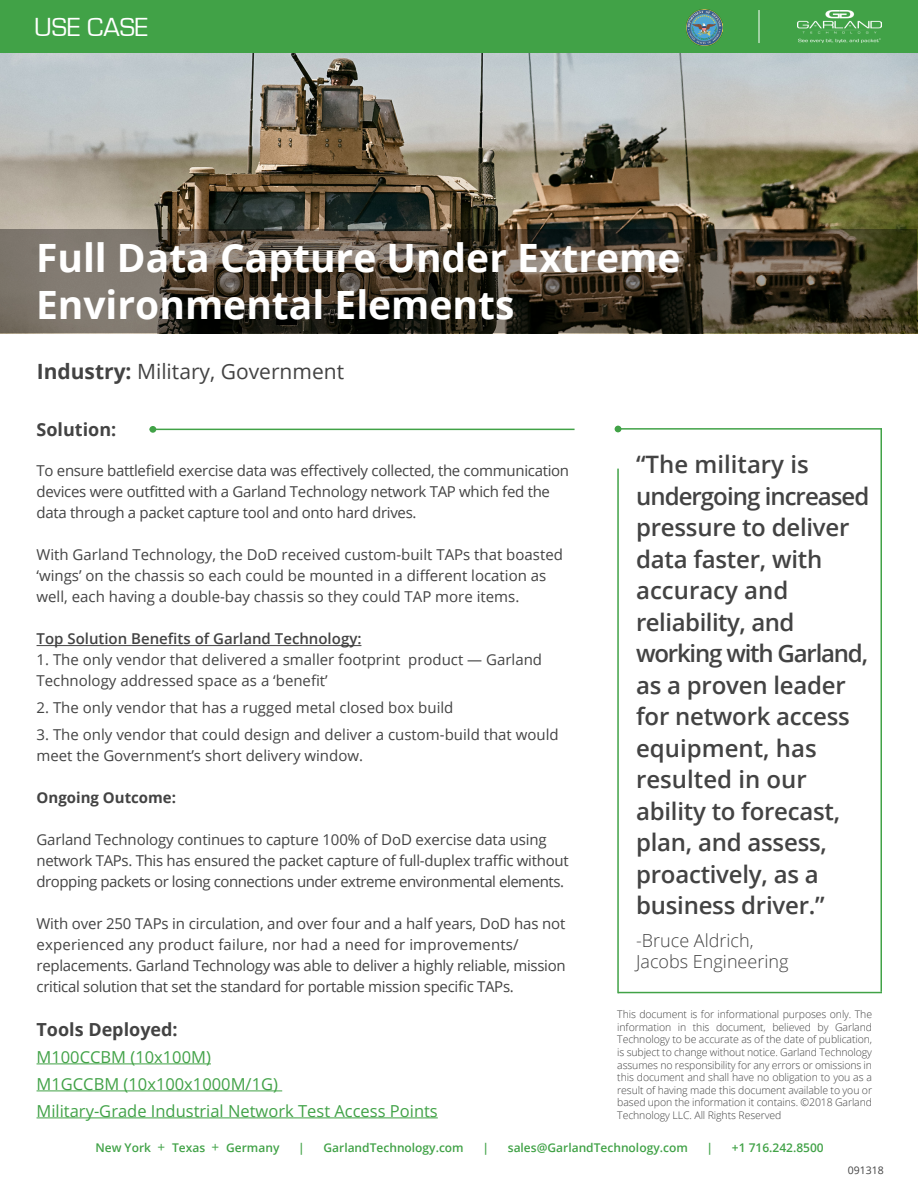
<style>
.page{position:relative;width:918px;height:1188px;background:#fff}
.page>*{position:absolute;margin:0;border:0;box-sizing:border-box;transform-origin:0 0}
.t1{font:700 39px/46.8px "Open Sans";color:#fff}
.t2{font:27px "Eurostile";color:#fff}
.t3{font:600 24px/31.5px "Open Sans";letter-spacing:-.01em;color:#434343}
.t4{font:21px "Open Sans";color:#434343}
.t5{font:300 18px/21px "Open Sans";color:#434343}
.t6{font:700 18px "Open Sans";color:#434343}
.t7{font:16.5px/27px "Open Sans";color:#41a247}
.t8{font:15px/21px "Open Sans";letter-spacing:-.01em;color:#434343}
.t9{font:600 15px "Open Sans";color:#434343}
.t10{font:700 15px "Open Sans";color:#434343}
.t11{font:600 12px "Open Sans";color:#41a247}
.t12{font:300 10.5px/12.6px "Open Sans";letter-spacing:-.01em;color:#434343;text-align:justify}
.t13{font:10.5px "Open Sans";color:#434343}
.s1{font-weight:700}
.s2{font-weight:400;font-size:13.5px}
</style>
<div class="page">
<img style="left:0;top:52px;width:917px;height:281px">
<hr style="left:37px;top:645px;width:324px;height:1px;background:#434343">
<hr style="left:37px;top:1063px;width:174px;height:1px;background:#41a247">
<hr style="left:37px;top:1090px;width:245px;height:1px;background:#41a247">
<hr style="left:37px;top:1117px;width:401px;height:1px;background:#41a247">
<div style="left:149px;top:426px;width:7px;height:7px;background:#41a247;border-radius:50%"></div>
<hr style="left:150px;top:429px;width:425px;height:1px;background:#41a247">
<hr style="left:618px;top:428px;width:264px;height:2px;background:#41a247">
<svg style="left:615px;top:426px;width:6px;height:6px"></svg>
<hr style="left:880px;top:428px;width:2px;height:564px;background:#41a247">
<hr style="left:618px;top:992px;width:264px;height:1px;background:#41a247">
<hr style="left:617px;top:469px;width:2px;height:524px;background:#41a247">
<svg style="left:1px;top:229px;width:916px;height:104px;background:#4c4437"></svg>
<div style="left:0;top:0;width:918px;height:52px;background:#41a247"></div>
<hr style="left:759px;top:10px;width:1px;height:33px;background:#fff">
<img style="left:686px;top:9px;width:36px;height:36px">
<p class="t2" style="left:34px;top:13px;width:116px">USE CASE</p>
<p class="t1" style="left:36px;top:234px;width:646px">Full Data Capture Under Extreme<br>Environmental Elements</p>
<p class="t4" style="left:37px;top:357px;width:309px"><span class="s1">Industry:</span> Military, Government</p>
<p class="t6" style="left:37px;top:416px;width:81px">Solution:</p>
<p class="t8" style="left:37px;top:460px;width:534px">To ensure battlefield exercise data was effectively collected, the communication devices were outfitted with a Garland Technology network TAP which fed the data through a packet capture tool and onto hard drives.</p>
<p class="t8" style="left:37px;top:544px;width:528px">With Garland Technology, the DoD received custom-built TAPs that boasted ‘wings’ on the chassis so each could be mounted in a different location as well, each having a double-bay chassis so they could TAP more items.</p>
<p class="t9" style="left:37px;top:629px;width:326px">Top Solution Benefits of Garland Technology:</p>
<p class="t8" style="left:37px;top:649px;width:507px">1. The only vendor that delivered a smaller footprint product — Garland<br>Technology addressed space as a ‘benefit’</p>
<p class="t8" style="left:37px;top:697px;width:418px">2. The only vendor that has a rugged metal closed box build</p>
<p class="t8" style="left:37px;top:724px;width:524px">3. The only vendor that could design and deliver a custom-build that would meet the Government’s short delivery window.</p>
<p class="t10" style="left:37px;top:787px;width:141px">Ongoing Outcome:</p>
<p class="t8" style="left:37px;top:829px;width:534px">Garland Technology continues to capture 100% of DoD exercise data using network TAPs. This has ensured the packet capture of full-duplex traffic without dropping packets or losing connections under extreme environmental elements.</p>
<p class="t8" style="left:37px;top:913px;width:531px">With over 250 TAPs in circulation, and over four and a half years, DoD has not experienced any product failure, nor had a need for improvements/ replacements. Garland Technology was able to deliver a highly reliable, mission critical solution that set the standard for portable mission specific TAPs.</p>
<p class="t6" style="left:37px;top:1016px;width:143px">Tools Deployed:</p>
<p class="t7" style="left:37px;top:1043px;width:403px">M100CCBM (10x100M)<br>M1GCCBM (10x100x1000M/1G)<br>Military-Grade Industrial Network Test Access Points</p>
<p class="t3" style="left:636px;top:448px;width:235px">“The military is undergoing increased pressure to deliver data faster, with accuracy and reliability, and</p>
<p class="t3" style="left:636px;top:637px;width:233px">working with Garland, as a proven leader for network access equipment, has</p>
<p class="t3" style="left:636px;top:763px;width:172px">resulted in our</p>
<p class="t3" style="left:636px;top:795px;width:206px">ability to forecast, plan, and assess, proactively, as a business driver.”</p>
<p class="t5" style="left:636px;top:930px;width:154px">-Bruce Aldrich,<br>Jacobs Engineering</p>
<p class="t12" style="left:617px;top:1008px;width:256px">This document is for informational purposes only. The information in this document, believed by Garland Technology to be accurate as of the date of publication, is subject to change without notice. Garland Technology assumes no responsibility for any errors or omissions in this document and shall have no obligation to you as a result of having made this document available to you or based upon the information it contains. ©2018 Garland Technology LLC. All Rights Reserved</p>
<p class="t11" style="left:95px;top:1140px;width:186px">New York <span class="s2">+</span> Texas <span class="s2">+</span> Germany</p>
<p class="t11" style="left:298px;top:1140px;width:8px">|</p>
<p class="t11" style="left:324px;top:1140px;width:142px">GarlandTechnology.com</p>
<p class="t11" style="left:483px;top:1140px;width:8px">|</p>
<p class="t11" style="left:508px;top:1140px;width:181px">sales@GarlandTechnology.com</p>
<p class="t11" style="left:707px;top:1140px;width:8px">|</p>
<p class="t11" style="left:732px;top:1140px;width:93px">+1 716.242.8500</p>
<p class="t13" style="left:848px;top:1163px;width:38px">091318</p>
</div>
